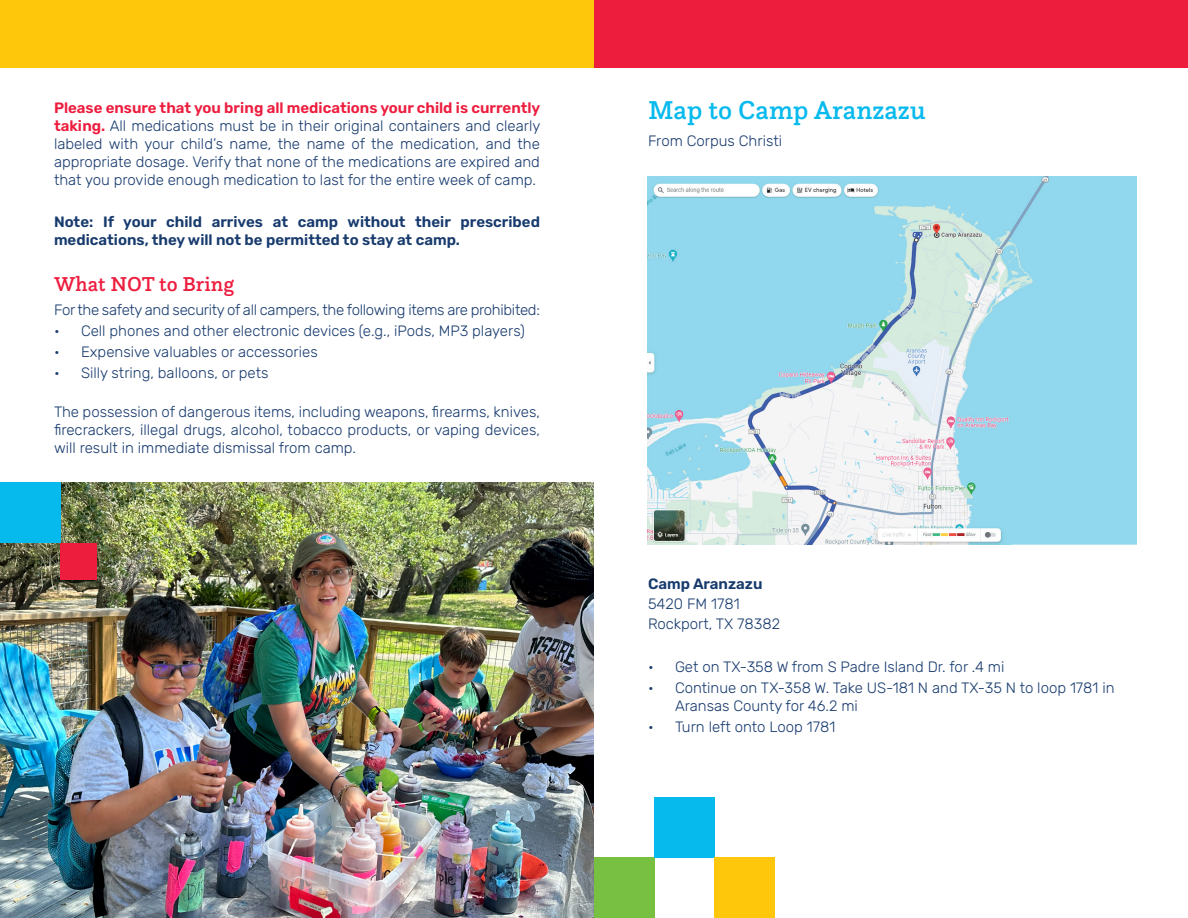
<style>
.page{position:relative;width:1188px;height:918px;background:#fff}
.page>*{position:absolute;margin:0;border:0;box-sizing:border-box;transform-origin:0 0}
.t1{font:500 27px "Questa Slab";color:#06baed}
.t2{font:500 21px "Questa Slab";color:#ed1d3e}
.t3{font:300 15px/18px "Rubik";color:#183b6e;text-align:justify}
.t4{font:600 15px/18px "Rubik";color:#183b6e}
.t5{font:300 15px "Rubik";letter-spacing:-.02em;color:#183b6e}
.s1{font-weight:600;color:#ed1d3e}
</style>
<div class="page">
<div style="left:0;top:0;width:594px;height:68px;background:#fec70c"></div>
<div style="left:594px;top:0;width:594px;height:68px;background:#ed1d3e"></div>
<img style="left:0;top:483px;width:594px;height:435px">
<img style="left:648px;top:176px;width:488px;height:369px">
<div style="left:595px;top:857px;width:60px;height:61px;background:#78c042"></div>
<div style="left:655px;top:797px;width:60px;height:60px;background:#06baed"></div>
<div style="left:0;top:483px;width:60px;height:60px;background:#06baed"></div>
<div style="left:60px;top:543px;width:37px;height:36px;background:#ed1d3e"></div>
<div style="left:715px;top:857px;width:60px;height:61px;background:#fec70c"></div>
<p class="t3" style="left:54px;top:99px;width:488px"><span class="s1">Please ensure that you bring all medications your child is currently taking.</span> All medications must be in their original containers and clearly labeled with your child’s name, the name of the medication, and the appropriate dosage. Verify that none of the medications are expired and that you provide enough medication to last for the entire week of camp.</p>
<p class="t4" style="left:54px;top:213px;width:488px">Note: If your child arrives at camp without their prescribed medications, they will not be permitted to stay at camp.</p>
<p class="t2" style="left:54px;top:270px;width:182px">What NOT to Bring</p>
<p class="t5" style="left:54px;top:301px;width:488px">For the safety and security of all campers, the following items are prohibited:</p>
<p class="t3" style="left:54px;top:322px;width:472px">• Cell phones and other electronic devices (e.g., iPods, MP3 players)</p>
<p class="t3" style="left:54px;top:343px;width:265px">• Expensive valuables or accessories</p>
<p class="t3" style="left:54px;top:364px;width:216px">• Silly string, balloons, or pets</p>
<p class="t3" style="left:54px;top:403px;width:487px">The possession of dangerous items, including weapons, firearms, knives, firecrackers, illegal drugs, alcohol, tobacco products, or vaping devices, will result in immediate dismissal from camp.</p>
<p class="t1" style="left:648px;top:93px;width:279px">Map to Camp Aranzazu</p>
<p class="t3" style="left:648px;top:132px;width:136px">From Corpus Christi</p>
<p class="t4" style="left:648px;top:575px;width:116px">Camp Aranzazu</p>
<p class="t3" style="left:648px;top:595px;width:93px">5420 FM 1781</p>
<p class="t3" style="left:648px;top:615px;width:134px">Rockport, TX 78382</p>
<p class="t3" style="left:648px;top:658px;width:358px">• Get on TX-358 W from S Padre Island Dr. for .4 mi</p>
<p class="t3" style="left:675px;top:679px;width:441px;text-indent:-27px">• Continue on TX-358 W. Take US-181 N and TX-35 N to loop 1781 in<br>Aransas County for 46.2 mi</p>
<p class="t3" style="left:648px;top:718px;width:189px">• Turn left onto Loop 1781</p>
</div>
